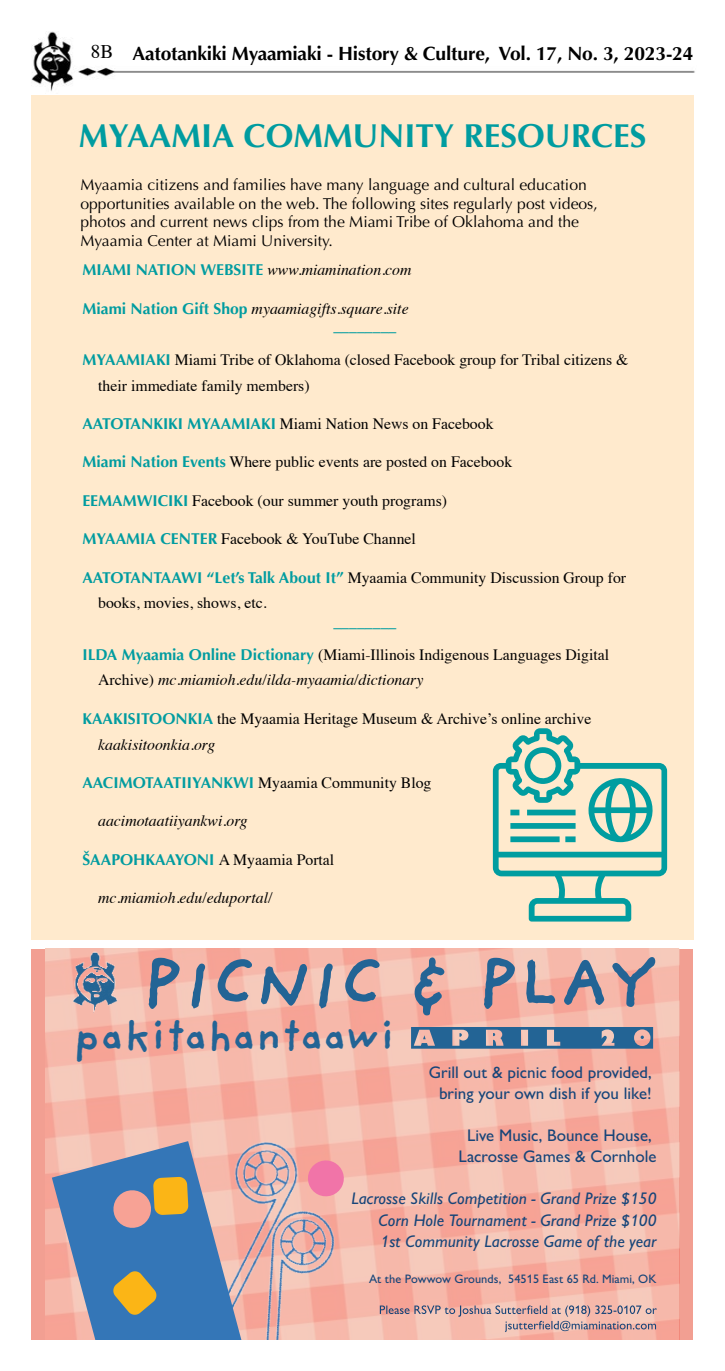
<style>
.page{position:relative;width:725px;height:1371px;background:#fff}
.page>*{position:absolute;margin:0;border:0;box-sizing:border-box;transform-origin:0 0}
.t1{font:700 69.48px "Providence Sans Pro";letter-spacing:-.01em;color:#236495}
.t2{font:700 43.05px "Providence Sans Pro";color:#236495}
.t3{font:700 33.25px "Optima";color:#009ca0}
.t4{font:700 19.25px "Optima";letter-spacing:-.01em;color:#000}
.t5{font:italic 500 16.89px/21.1px "Gill Sans Nova";color:#174579;text-align:justify}
.t6{font:500 16.89px/21.1px "Gill Sans Nova";color:#174579;text-align:right}
.t7{font:15.75px/25.6px "Times";color:#000}
.t8{font:15.75px/18.9px "Optima";color:#000}
.t9{font:italic 15.75px/17.2px "Times";color:#000}
.t10{font:500 12.34px "Gill Sans Nova";color:#174579}
.s1{font-family:"Times";font-weight:400}
.s2{font-family:"Optima";font-weight:700;font-style:normal;color:#009ca0}
.s3{font-weight:700;font-style:normal;color:#009ca0}
.s4{font-family:"Optima";font-weight:700;color:#009ca0}
.s5{font-weight:700;color:#009ca0}
.s6{font-style:normal}
.s7{font-style:italic}
</style>
<div class="page">
<img style="left:32px;top:31px;width:663px;height:60px">
<div style="left:31px;top:95px;width:662px;height:845px;background:#ffeacd"></div>
<svg style="left:493px;top:728px;width:174px;height:193px"></svg>
<div style="left:31px;top:948px;width:662px;height:391px;background:#f29f92"></div>
<img style="left:45px;top:948px;width:634px;height:391px">
<svg style="left:380px;top:1305px;width:276px;height:26px;background:#d4aca7"></svg>
<svg style="left:411px;top:1026px;width:242px;height:22px;background:#5e7d9c"></svg>
<img style="left:70px;top:950px;width:49px;height:64px">
<img style="left:254px;top:1190px;width:125px;height:149px">
<img style="left:187px;top:1134px;width:128px;height:181px">
<svg style="left:305px;top:1157px;width:41px;height:41px;background:#f38da7"></svg>
<svg style="left:52px;top:1141px;width:202px;height:198px;background:#8190b2"></svg>
<svg style="left:113px;top:1271px;width:43px;height:43px;background:#b49e4f"></svg>
<svg style="left:107px;top:1176px;width:81px;height:58px"></svg>
<p class="t4" style="left:91px;top:42px;width:604px"><span class="s1">8B</span> Aatotankiki Myaamiaki - History &amp; Culture, Vol. 17, No. 3, 2023-24</p>
<h3 class="t3" style="left:79px;top:116px;width:569px">MYAAMIA COMMUNITY RESOURCES</h3>
<p class="t8" style="left:80px;top:175px;width:519px">Myaamia citizens and families have many language and cultural education opportunities available on the web. The following sites regularly post videos, photos and current news clips from the Miami Tribe of Oklahoma and the Myaamia Center at Miami University.</p>
<p class="t9" style="left:82px;top:260px;width:330px"><span class="s2">MIAMI NATION WEBSITE</span> www.miamination.com</p>
<p class="t9" style="left:333px;top:299px;width:77px;text-indent:-251px"><span class="s2">Miami Nation Gift Shop</span> myaamiagifts.square.site <span class="s3">________</span></p>
<p class="t7" style="left:98px;top:345px;width:531px;text-indent:-16px"><span class="s4">MYAAMIAKI</span> Miami Tribe of Oklahoma (closed Facebook group for Tribal citizens &amp; their immediate family members)</p>
<p class="t7" style="left:82px;top:409px;width:412px"><span class="s4">AATOTANKIKI MYAAMIAKI</span> Miami Nation News on Facebook</p>
<p class="t7" style="left:82px;top:448px;width:431px"><span class="s4">Miami Nation Events</span> Where public events are posted on Facebook</p>
<p class="t7" style="left:82px;top:486px;width:366px"><span class="s4">EEMAMWICIKI</span> Facebook (our summer youth programs)</p>
<p class="t7" style="left:82px;top:525px;width:335px"><span class="s4">MYAAMIA CENTER</span> Facebook &amp; YouTube Channel</p>
<p class="t7" style="left:98px;top:563px;width:529px;text-indent:-16px"><span class="s4">AATOTANTAAWI “Let’s Talk About It”</span> Myaamia Community Discussion Group for books, movies, shows, etc.</p>
<p class="t7" style="left:82px;top:603px;width:528px;line-height:33.2px;text-indent:251px"><span class="s5">________<br></span><span class="s4">ILDA Myaamia Online Dictionary</span> (Miami-Illinois Indigenous Languages Digital</p>
<p class="t9" style="left:98px;top:670px;width:327px"><span class="s6">Archive)</span> mc.miamioh.edu/ilda-myaamia/dictionary</p>
<p class="t7" style="left:98px;top:704px;width:494px;text-indent:-16px"><span class="s4">KAAKISITOONKIA</span> the Myaamia Heritage Museum &amp; Archive’s online archive <span class="s7">kaakisitoonkia.org</span></p>
<p class="t7" style="left:82px;top:768px;width:350px"><span class="s4">AACIMOTAATIIYANKWI</span> Myaamia Community Blog</p>
<p class="t9" style="left:98px;top:811px;width:151px">aacimotaatiiyankwi.org</p>
<p class="t7" style="left:82px;top:845px;width:253px"><span class="s4">ŠAAPOHKAAYONI</span> A Myaamia Portal</p>
<p class="t9" style="left:98px;top:888px;width:176px">mc.miamioh.edu/eduportal/</p>
<h1 class="t1" style="left:141px;top:941px;width:517px">PICNIC &amp; PLAY</h1>
<h2 class="t2" style="left:73px;top:1010px;width:323px">pakitahantaawi</h2>
<p class="t6" style="left:428px;top:1061px;width:225px">Grill out &amp; picnic food provided, bring your own dish if you like!</p>
<p class="t6" style="left:458px;top:1124px;width:200px;text-align:center">Live Music, Bounce House,<br>Lacrosse Games &amp; Cornhole</p>
<p class="t5" style="left:378px;top:1187px;width:279px;text-indent:-27px">Lacrosse Skills Competition - Grand Prize $150<br>Corn Hole Tournament - Grand Prize $100<br>1st Community Lacrosse Game of the year</p>
<p class="t10" style="left:369px;top:1271px;width:289px">At the Powwow Grounds, 54515 East 65 Rd. Miami, OK</p>
</div>
